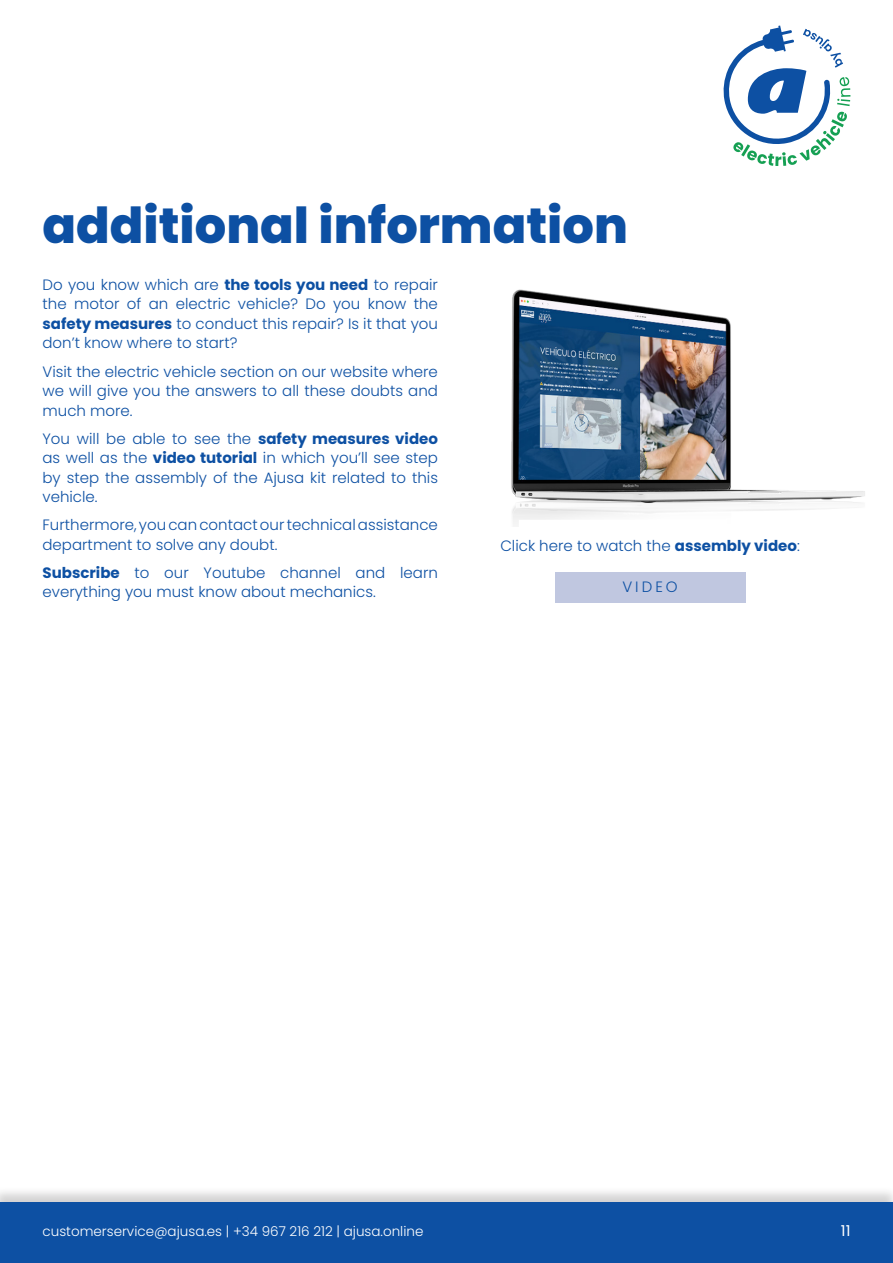
<style>
.page{position:relative;width:893px;height:1263px;background:#fff}
.page>*{position:absolute;margin:0;border:0;box-sizing:border-box;transform-origin:0 0}
.t1{font:800 49.5px "Poppins";color:#0d50a3}
.t2{font:300 15px/19.5px "Poppins";color:#0d50a3;text-align:justify}
.t3{font:15px "Poppins";color:#fff}
.t4{font:300 13.5px "Poppins";color:#fff}
.s1{font-weight:700}
</style>
<div class="page">
<div style="left:0;top:1186px;width:893px;height:77px;background:#231f20;opacity:.2"></div>
<div style="left:0;top:1203px;width:893px;height:60px;background:#0d50a3"></div>
<svg style="left:723px;top:26px;width:127px;height:140px"></svg>
<img style="left:511px;top:289px;width:354px;height:235px">
<div style="left:555px;top:572px;width:190px;height:31px;background:#c0c7e0"></div>
<p class="t1" style="left:43px;top:197px;width:587px">additional information</p>
<p class="t2" style="left:43px;top:275px;width:397px">Do you know which are <span class="s1">the tools you need</span> to repair the motor of an electric vehicle? Do you know the <span class="s1">safety measures</span> to conduct this repair? Is it that you don’t know where to start?</p>
<p class="t2" style="left:43px;top:362px;width:397px">Visit the electric vehicle section on our website where we will give you the answers to all these doubts and much more.</p>
<p class="t2" style="left:43px;top:429px;width:397px">You will be able to see the <span class="s1">safety measures video </span>as well as the <span class="s1">video tutorial</span> in which you’ll see step by step the assembly of the Ajusa kit related to this vehicle.</p>
<p class="t2" style="left:43px;top:515px;width:397px">Furthermore, you can contact our technical assistance department to solve any doubt.</p>
<p class="t2" style="left:43px;top:563px;width:397px"><span class="s1">Subscribe</span> to our Youtube channel and learn everything you must know about mechanics.</p>
<p class="t2" style="left:500px;top:536px;width:301px">Click here to watch the <span class="s1">assembly video</span>:</p>
<p class="t2" style="left:622px;top:577px;width:57px">VIDEO</p>
<p class="t4" style="left:43px;top:1223px;width:382px">customerservice@ajusa.es | +34 967 216 212 | ajusa.online</p>
<p class="t3" style="left:841px;top:1222px;width:11px">11</p>
</div>
